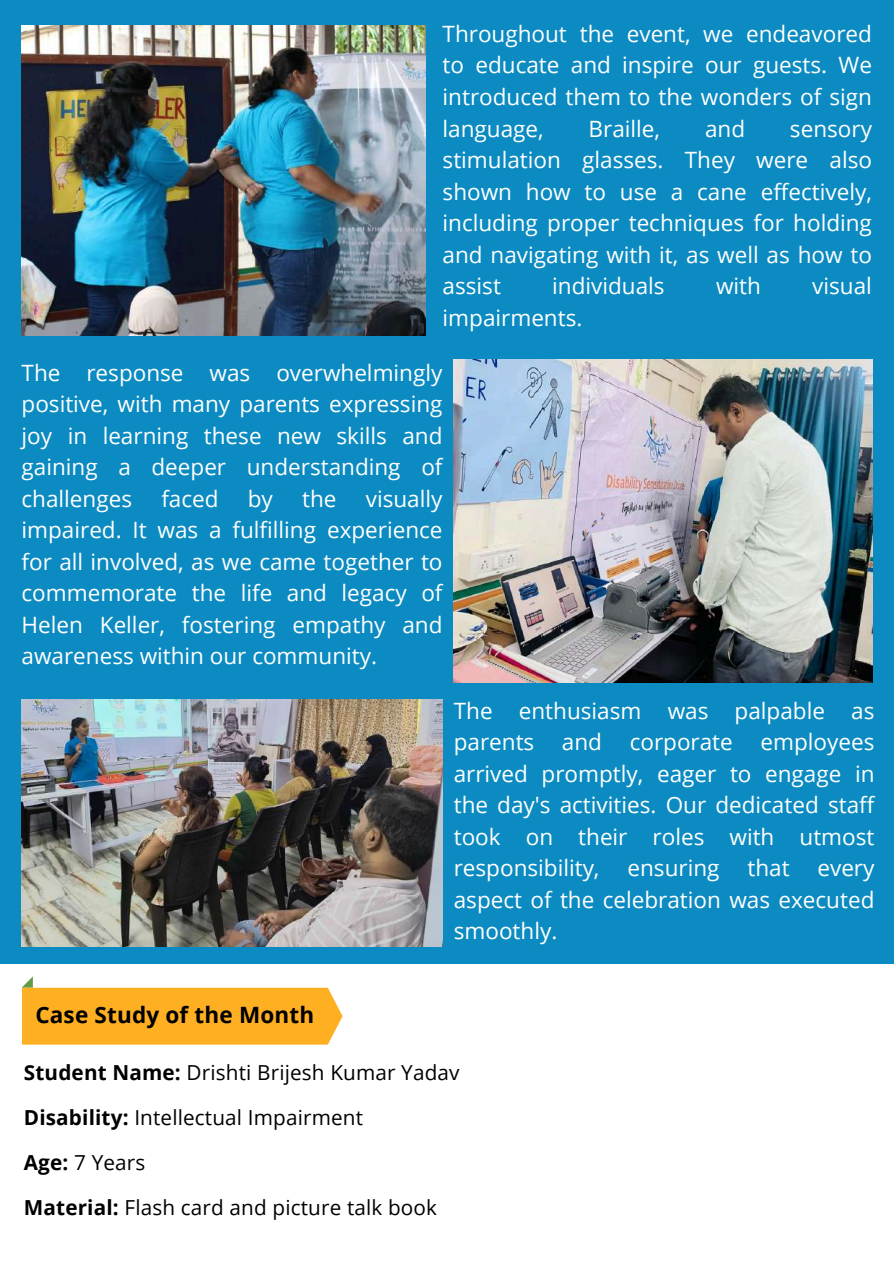
<style>
.page{position:relative;width:894px;height:1264px;background:#fff}
.page>*{position:absolute;margin:0;border:0;box-sizing:border-box;transform-origin:0 0}
.t1{font:22.5px/31.5px "Open Sans";color:#fff;text-align:justify}
.t2{font:700 22.5px "Open Sans";letter-spacing:.01em;color:#000}
.t3{font:20.7px/45px "Open Sans";letter-spacing:.01em;color:#000}
.s1{font-weight:700}
</style>
<div class="page">
<div style="left:0;top:0;width:893px;height:963px;background:#0b8bc1"></div>
<img style="left:22px;top:25px;width:403px;height:311px">
<img style="left:453px;top:359px;width:419px;height:323px">
<img style="left:22px;top:699px;width:420px;height:247px">
<svg style="left:22px;top:976px;width:320px;height:68px"></svg>
<p class="t1" style="left:442px;top:17px;width:431px">Throughout the event, we endeavored to educate and inspire our guests. We introduced them to the wonders of sign language,</p>
<p class="t1" style="left:588px;top:112px;width:73px">Braille,</p>
<p class="t1" style="left:704px;top:112px;width:42px">and</p>
<p class="t1" style="left:442px;top:112px;width:431px;text-indent:347px">sensory stimulation glasses. They were also shown how to use a cane effectively, including proper techniques for holding and navigating with it, as well as how to assist</p>
<p class="t1" style="left:552px;top:269px;width:114px">individuals</p>
<p class="t1" style="left:715px;top:269px;width:46px">with</p>
<p class="t1" style="left:812px;top:269px;width:61px">visual</p>
<p class="t1" style="left:442px;top:301px;width:141px">impairments.</p>
<p class="t1" style="left:22px;top:356px;width:422px">The response was overwhelmingly positive, with many parents expressing joy in learning these new skills and gaining a deeper understanding of challenges</p>
<p class="t1" style="left:161px;top:482px;width:59px">faced</p>
<p class="t1" style="left:248px;top:482px;width:27px">by</p>
<p class="t1" style="left:302px;top:482px;width:36px">the</p>
<p class="t1" style="left:22px;top:482px;width:422px;text-indent:344px">visually impaired. It was a fulfilling experience for all involved, as we came together to commemorate the life and legacy of Helen Keller, fostering empathy and awareness within our community.</p>
<p class="t1" style="left:453px;top:694px;width:422px">The enthusiasm was palpable as parents and corporate employees arrived promptly, eager to engage in the day's activities. Our dedicated staff took on their roles with utmost responsibility, ensuring that every aspect of the celebration was executed smoothly.</p>
<p class="t2" style="left:35px;top:998px;width:280px">Case Study of the Month</p>
<p class="t3" style="left:24px;top:1049px;width:437px"><span class="s1">Student Name:</span> Drishti Brijesh Kumar Yadav <span class="s1">Disability:</span> Intellectual Impairment<br><span class="s1">Age:</span> 7 Years<br><span class="s1">Material:</span> Flash card and picture talk book</p>
</div>
